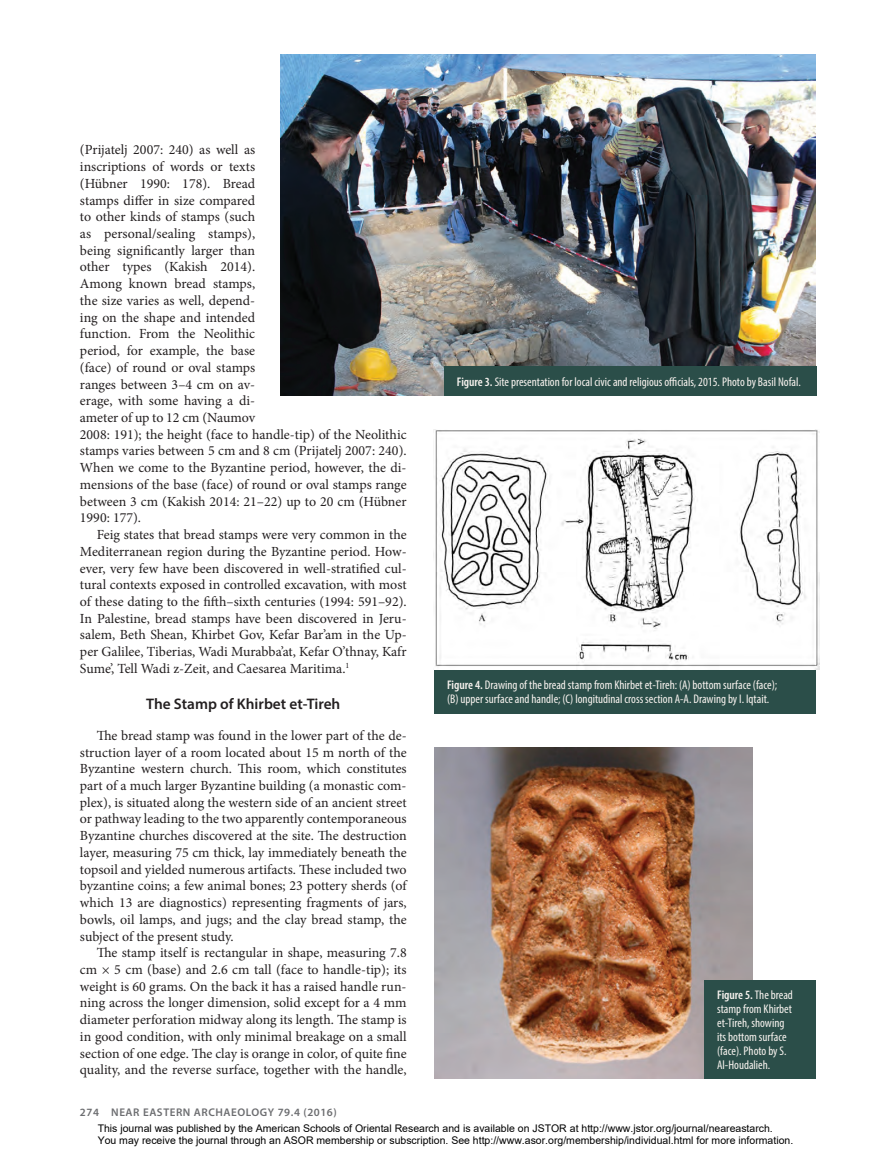
<style>
.page{position:relative;width:891px;height:1175px;background:#fff}
.page>*{position:absolute;margin:0;border:0;box-sizing:border-box;transform-origin:0 0}
.t1{font:600 15.3px "Myriad Pro";color:#231f20}
.t2{font:13.95px/16.6px "Minion Pro";letter-spacing:-.005em;color:#231f20;text-align:justify}
.t3{font:condensed 12.6px/14px "Myriad Pro";color:#f8f3ef}
.t4{font:600 11.1px "Myriad Pro";letter-spacing:.05em;color:#6c6d70}
.t5{font:10.5px/12.6px "Arial";color:#000}
.s1{font-weight:600}
</style>
<div class="page">
<img style="left:435px;top:430px;width:384px;height:239px">
<img style="left:435px;top:748px;width:318px;height:330px">
<div style="left:705px;top:980px;width:111px;height:98px;background:#2b4e49"></div>
<img style="left:280px;top:54px;width:535px;height:341px">
<div style="left:444px;top:366px;width:372px;height:29px;background:#2b4e49"></div>
<div style="left:435px;top:669px;width:381px;height:44px;background:#2b4e49"></div>
<p class="t2" style="left:80px;top:142px;width:328px;text-align:left">(Prijatelj 2007: 240) as well as<br>inscriptions of words or texts<br>(Hübner 1990: 178). Bread<br>stamps differ in size compared<br>to other kinds of stamps (such<br>as personal/sealing stamps),<br>being significantly larger than<br>other types (Kakish 2014).<br>Among known bread stamps,<br>the size varies as well, depend-<br>ing on the shape and intended<br>function. From the Neolithic<br>period, for example, the base<br>(face) of round or oval stamps<br>ranges between 3–4 cm on av-<br>erage, with some having a di-<br>ameter of up to 12 cm (Naumov<br>2008: 191); the height (face to handle-tip) of the Neolithic stamps varies between 5 cm and 8 cm (Prijatelj 2007: 240).<br>When we come to the Byzantine period, however, the di&shy;mensions of the base (face) of round or oval stamps range between 3 cm (Kakish 2014: 21–22) up to 20 cm (Hübner 1990: 177).</p>
<p class="t2" style="left:80px;top:526px;width:328px;text-indent:17px">Feig states that bread stamps were very common in the Mediterranean region during the Byzantine period. How&shy;ever, very few have been discovered in well-stratified cul&shy;tural contexts exposed in controlled excavation, with most of these dating to the fifth–sixth centuries (1994: 591–92).<br>In Palestine, bread stamps have been discovered in Jeru&shy;salem, Beth Shean, Khirbet Gov, Kefar Bar’am in the Up&shy;per Galilee, Tiberias, Wadi Murabba’at, Kefar O’thnay, Kafr Sume’, Tell Wadi z-Zeit, and Caesarea Maritima.<sup>1</sup></p>
<p class="t1" style="left:146px;top:694px;width:196px">The Stamp of Khirbet et-Tireh</p>
<p class="t2" style="left:80px;top:727px;width:328px;text-indent:17px">The bread stamp was found in the lower part of the de&shy;struction layer of a room located about 15 m north of the Byzantine western church. This room, which constitutes part of a much larger Byzantine building (a monastic com&shy;plex), is situated along the western side of an ancient street or pathway leading to the two apparently contemporaneous Byzantine churches discovered at the site. The destruction layer, measuring 75 cm thick, lay immediately beneath the topsoil and yielded numerous artifacts. These included two byzantine coins; a few animal bones; 23 pottery sherds (of which 13 are diagnostics) representing fragments of jars, bowls, oil lamps, and jugs; and the clay bread stamp, the subject of the present study.</p>
<p class="t2" style="left:80px;top:944px;width:328px;text-indent:17px">The stamp itself is rectangular in shape, measuring 7.8 cm × 5 cm (base) and 2.6 cm tall (face to handle-tip); its weight is 60 grams. On the back it has a raised handle run&shy;ning across the longer dimension, solid except for a 4 mm diameter perforation midway along its length. The stamp is in good condition, with only minimal breakage on a small section of one edge. The clay is orange in color, of quite fine quality, and the reverse surface, together with the handle,</p>
<p class="t4" style="left:80px;top:1105px;width:258px">274 NEAR EASTERN ARCHAEOLOGY 79.4 (2016)</p>
<p class="t3" style="left:457px;top:374px;width:345px"><span class="s1">Figure 3.</span> Site presentation for local civic and religious officials, 2015. Photo by Basil Nofal.</p>
<p class="t3" style="left:447px;top:678px;width:332px"><span class="s1">Figure 4.</span> Drawing of the bread stamp from Khirbet et-Tireh: (A) bottom surface (face); (B) upper surface and handle; (C) longitudinal cross section A-A. Drawing by I. Iqtait.</p>
<p class="t3" style="left:717px;top:988px;width:77px"><span class="s1">Figure 5.</span> The bread stamp from Khirbet et-Tireh, showing its bottom surface (face). Photo by S.<br>Al-Houdalieh.</p>
<p class="t5" style="left:98px;top:1121px;width:697px">This journal was published by the American Schools of Oriental Research and is available on JSTOR at http://www.jstor.org/journal/neareastarch.<br>You may receive the journal through an ASOR membership or subscription. See http://www.asor.org/membership/individual.html for more information.</p>
</div>
